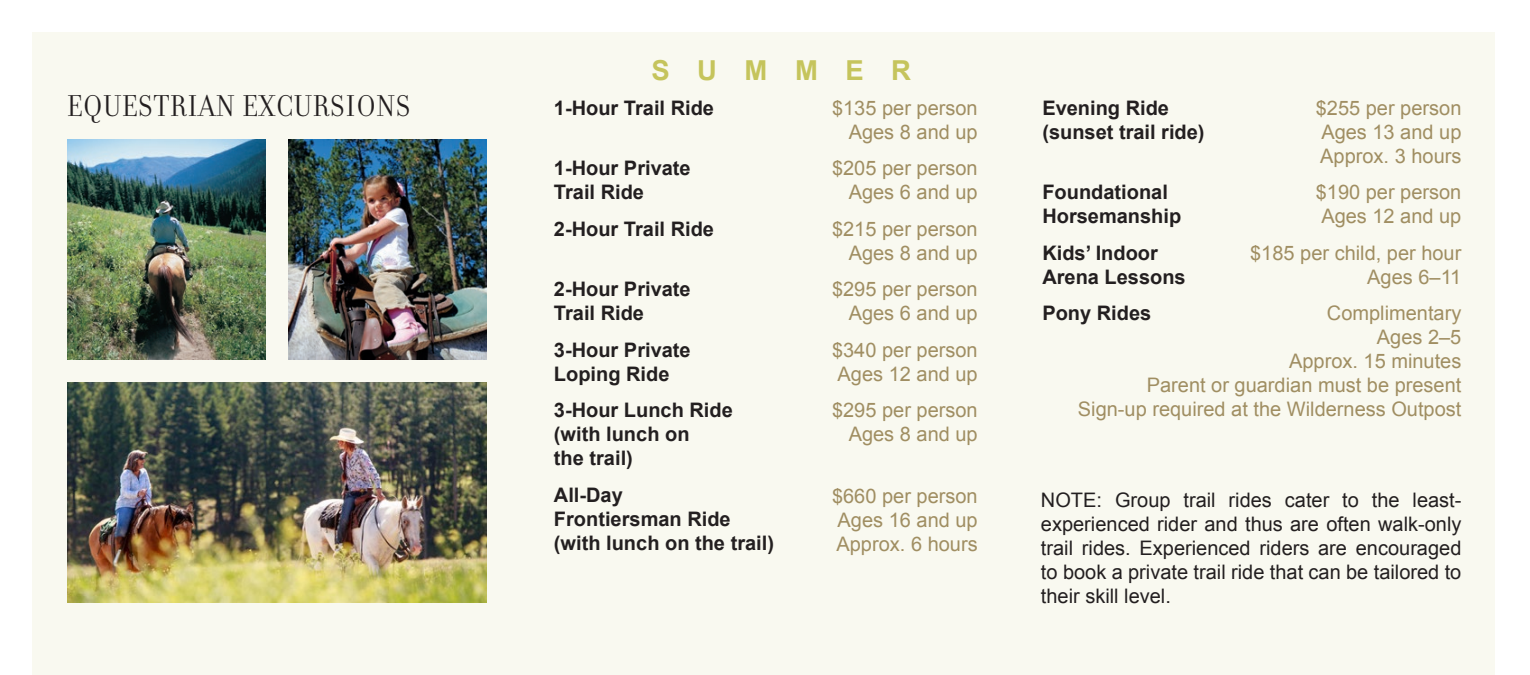
<style>
.page{position:relative;width:1530px;height:675px;background:#fff}
.page>*{position:absolute;margin:0;border:0;box-sizing:border-box;transform-origin:0 0}
.t1{font:32.5px "Filosofia Grand Caps";letter-spacing:.04em;color:#231f20}
.t2{font:700 27.5px "Arial";letter-spacing:1em;color:#c5c45c}
.t3{font:20px/24px "Arial";color:#a08e62;text-align:right}
.t4{font:700 20px/24px "Arial";color:#231f20}
.t5{font:20px/24px "Arial";color:#231f20;text-align:justify}
</style>
<div class="page">
<div style="left:33px;top:33px;width:1462px;height:642px;background:#f9f9f0"></div>
<img style="left:67px;top:140px;width:198px;height:219px">
<img style="left:289px;top:140px;width:198px;height:219px">
<img style="left:67px;top:383px;width:420px;height:219px">
<p class="t1" style="left:67px;top:89px;width:344px">EQUESTRIAN EXCURSIONS</p>
<p class="t2" style="left:651px;top:55px;width:261px">SUMMER</p>
<p class="t4" style="left:554px;top:96px;width:162px">1-Hour Trail Ride</p>
<p class="t4" style="left:554px;top:156px;width:138px">1-Hour Private<br>Trail Ride</p>
<p class="t4" style="left:554px;top:217px;width:162px">2-Hour Trail Ride</p>
<p class="t4" style="left:554px;top:277px;width:138px">2-Hour Private<br>Trail Ride</p>
<p class="t4" style="left:554px;top:338px;width:138px">3-Hour Private<br>Loping Ride</p>
<p class="t4" style="left:554px;top:398px;width:180px">3-Hour Lunch Ride (with lunch on<br>the trail)</p>
<p class="t4" style="left:554px;top:483px;width:222px">All-Day<br>Frontiersman Ride (with lunch on the trail)</p>
<p class="t3" style="left:832px;top:96px;width:147px">$135 per person<br>Ages 8 and up</p>
<p class="t3" style="left:832px;top:156px;width:147px">$205 per person<br>Ages 6 and up</p>
<p class="t3" style="left:832px;top:217px;width:147px">$215 per person<br>Ages 8 and up</p>
<p class="t3" style="left:832px;top:277px;width:147px">$295 per person<br>Ages 6 and up</p>
<p class="t3" style="left:832px;top:338px;width:147px;text-align:left">$340 per person<br>Ages 12 and up</p>
<p class="t3" style="left:832px;top:398px;width:147px">$295 per person<br>Ages 8 and up</p>
<p class="t3" style="left:832px;top:484px;width:147px;text-align:justify">$660 per person Ages 16 and up Approx. 6 hours</p>
<p class="t3" style="left:1316px;top:96px;width:147px;text-align:justify">$255 per person Ages 13 and up Approx. 3 hours</p>
<p class="t3" style="left:1316px;top:180px;width:147px;text-align:left">$190 per person<br>Ages 12 and up</p>
<p class="t3" style="left:1250px;top:241px;width:213px">$185 per child, per hour<br>Ages 6–11</p>
<p class="t3" style="left:1078px;top:301px;width:385px">Complimentary<br>Ages 2–5<br>Approx. 15 minutes<br>Parent or guardian must be present<br>Sign-up required at the Wilderness Outpost</p>
<p class="t4" style="left:1042px;top:96px;width:164px">Evening Ride (sunset trail ride)</p>
<p class="t4" style="left:1042px;top:180px;width:140px">Foundational<br>Horsemanship</p>
<p class="t4" style="left:1042px;top:241px;width:145px">Kids’ Indoor<br>Arena Lessons</p>
<p class="t4" style="left:1042px;top:301px;width:110px">Pony Rides</p>
<p class="t5" style="left:1041px;top:488px;width:422px">NOTE: Group trail rides cater to the least&shy;experienced rider and thus are often walk-only trail rides. Experienced riders are encouraged to book a private trail ride that can be tailored to their skill level.</p>
</div>
